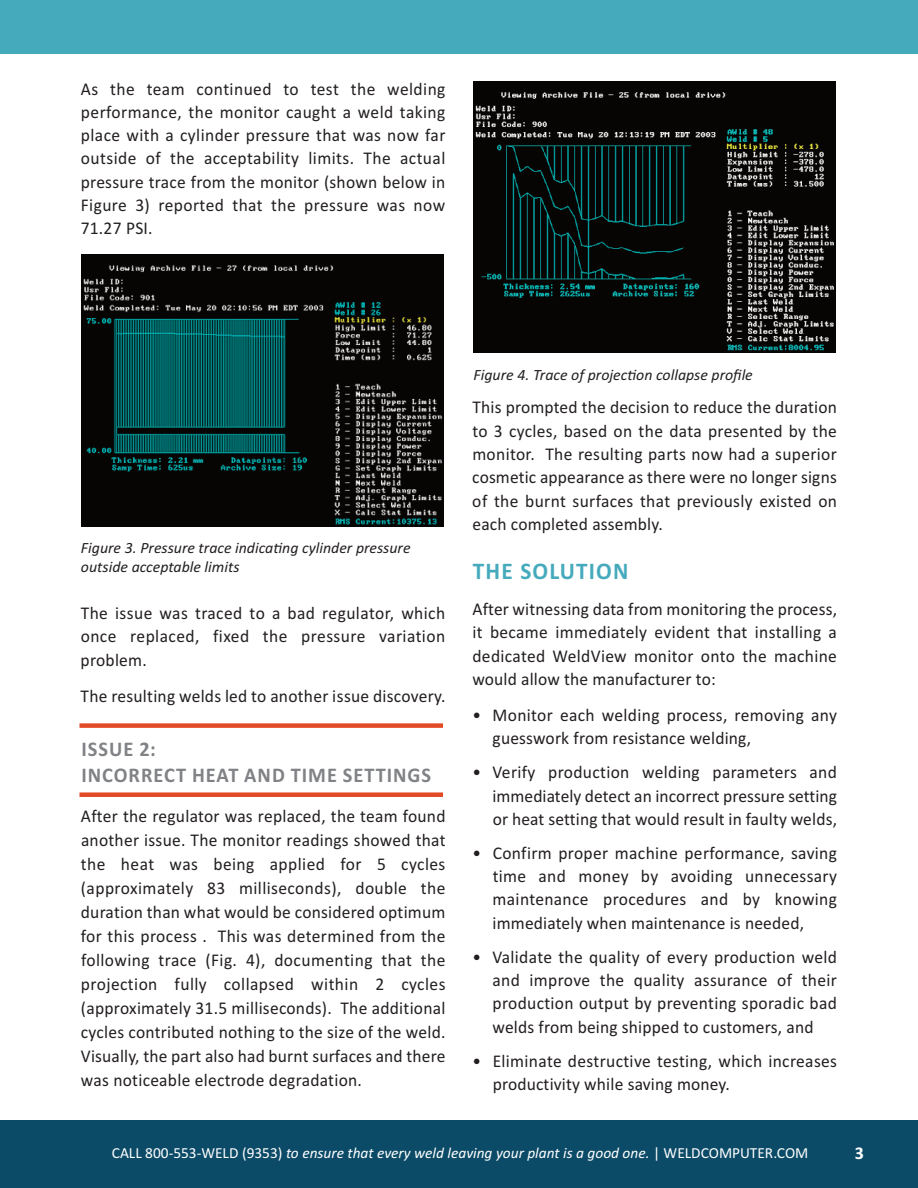
<style>
.page{position:relative;width:918px;height:1188px;background:#fff}
.page>*{position:absolute;margin:0;border:0;box-sizing:border-box;transform-origin:0 0}
.t1{font:700 24px "Calibri";letter-spacing:.05em;color:#46aabd}
.t2{font:700 21px/25.5px "Calibri";letter-spacing:.05em;color:#808285}
.t3{font:18px/23.2px "Calibri";letter-spacing:.01em;color:#231f20;text-align:justify}
.t4{font:700 18px "Calibri";color:#fff}
.t5{font:italic 15.75px/18.9px "Calibri";color:#231f20}
.t6{font:italic 15.3px "Calibri";color:#fff}
.s1{font-style:normal}
</style>
<div class="page">
<img style="left:81px;top:255px;width:363px;height:272px">
<div style="left:0;top:1120px;width:918px;height:68px;background:#0c4b67"></div>
<div style="left:0;top:0;width:918px;height:54px;background:#46aabd"></div>
<div style="left:80px;top:723px;width:363px;height:5px;background:#e24a26"></div>
<div style="left:80px;top:792px;width:363px;height:5px;background:#e24a26"></div>
<img style="left:474px;top:81px;width:361px;height:271px">
<p class="t3" style="left:81px;top:77px;width:366px">As the team continued to test the welding performance, the monitor caught a weld taking place with a cylinder pressure that was now far outside of the acceptability limits. The actual pressure trace from the monitor (shown below in Figure 3) reported that the pressure was now 71.27 PSI.</p>
<p class="t5" style="left:81px;top:539px;width:331px">Figure 3. Pressure trace indicating cylinder pressure outside acceptable limits</p>
<p class="t3" style="left:81px;top:601px;width:366px">The issue was traced to a bad regulator, which once replaced, fixed the pressure variation problem.</p>
<p class="t3" style="left:81px;top:684px;width:366px">The resulting welds led to another issue discovery.</p>
<p class="t2" style="left:81px;top:736px;width:351px">ISSUE 2:<br>INCORRECT HEAT AND TIME SETTINGS</p>
<p class="t3" style="left:81px;top:804px;width:366px;line-height:24px">After the regulator was replaced, the team found another issue. The monitor readings showed that the heat was being applied for 5 cycles (approximately 83 milliseconds), double the duration than what would be considered optimum for this process . This was determined from the following trace (Fig. 4), documenting that the projection fully collapsed within 2 cycles (approximately 31.5 milliseconds). The additional cycles contributed nothing to the size of the weld.<br>Visually, the part also had burnt surfaces and there was noticeable electrode degradation.</p>
<p class="t5" style="left:474px;top:365px;width:281px">Figure 4. Trace of projection collapse profile</p>
<p class="t3" style="left:472px;top:396px;width:366px">This prompted the decision to reduce the duration to 3 cycles, based on the data presented by the monitor. The resulting parts now had a superior cosmetic appearance as there were no longer signs of the burnt surfaces that previously existed on each completed assembly.</p>
<h1 class="t1" style="left:473px;top:557px;width:157px">THE SOLUTION</h1>
<p class="t3" style="left:472px;top:597px;width:366px">After witnessing data from monitoring the process, it became immediately evident that installing a dedicated WeldView monitor onto the machine would allow the manufacturer to:</p>
<p class="t3" style="left:493px;top:703px;width:346px;text-indent:-20px">• Monitor each welding process, removing any guesswork from resistance welding,</p>
<p class="t3" style="left:493px;top:761px;width:346px;text-indent:-20px">• Verify production welding parameters and immediately detect an incorrect pressure setting or heat setting that would result in faulty welds,</p>
<p class="t3" style="left:493px;top:841px;width:346px;text-indent:-20px">• Confirm proper machine performance, saving time and money by avoiding unnecessary maintenance procedures and by knowing immediately when maintenance is needed,</p>
<p class="t3" style="left:493px;top:945px;width:346px;text-indent:-20px">• Validate the quality of every production weld and improve the quality assurance of their production output by preventing sporadic bad welds from being shipped to customers, and</p>
<p class="t3" style="left:493px;top:1049px;width:346px;text-indent:-20px">• Eliminate destructive testing, which increases productivity while saving money.</p>
<p class="t6" style="left:112px;top:1144px;width:698px"><span class="s1">CALL 800-553-WELD (9353)</span> to ensure that every weld leaving your plant is a good one. <span class="s1">| WELDCOMPUTER.COM</span></p>
<p class="t4" style="left:855px;top:1142px;width:11px">3</p>
</div>
